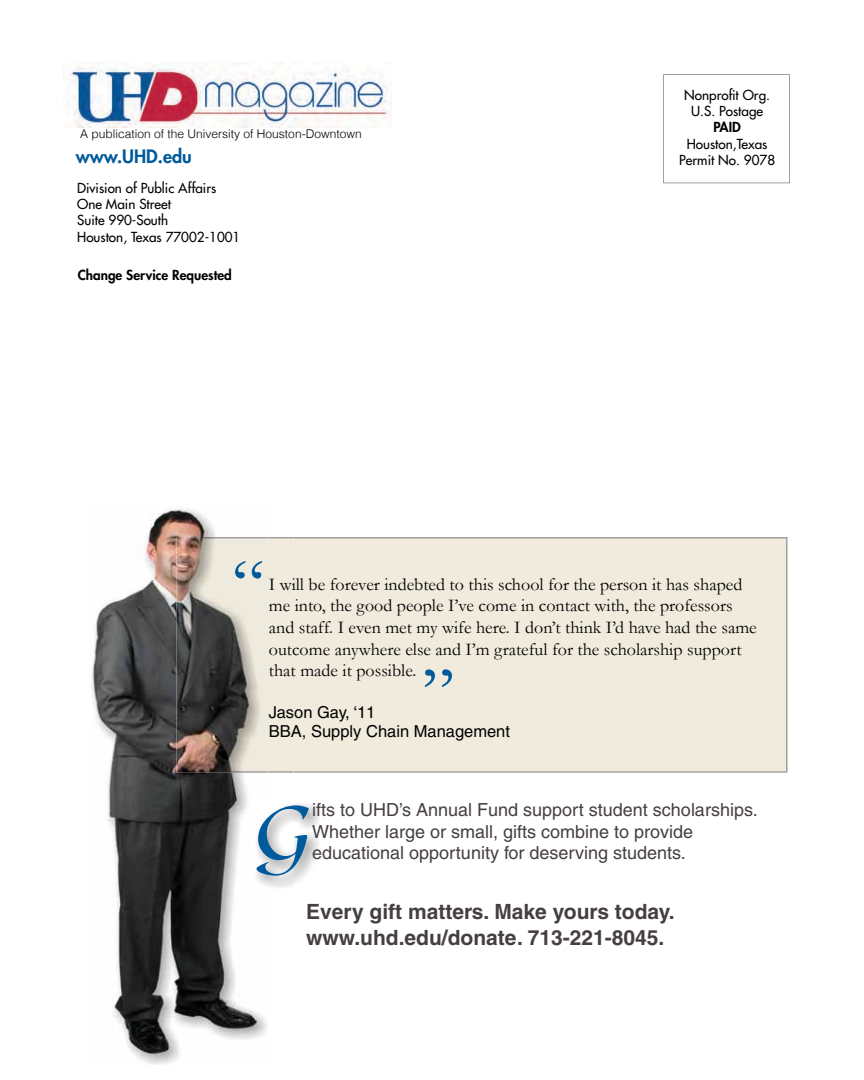
<style>
.page{position:relative;width:864px;height:1080px;background:#fff}
.page>*{position:absolute;margin:0;border:0;box-sizing:border-box;transform-origin:0 0}
.t1{font:72px "Garamond";color:#005a9c}
.t2{font:700 21px/25.2px "Helvetica";color:#463f40}
.t3{font:18px/21.6px "Garamond";color:#000}
.t4{font:18px/21.6px "Helvetica";color:#463f40}
.t5{font:800 18px "Futura";color:#005a9c}
.t6{font:16.5px/19.8px "Helvetica";color:#000}
.t7{font:13.5px/16.2px "Futura";color:#000;text-align:center}
.t8{font:800 13.5px "Futura";color:#000}
.t9{font:300 12px "Helvetica";color:#000}
</style>
<div class="page">
<div style="left:293px;top:537px;width:494px;height:236px;background:#f0ebdd"></div>
<svg style="left:664px;top:74px;width:126px;height:109px"></svg>
<img style="left:63px;top:63px;width:329px;height:65px">
<img style="left:91px;top:507px;width:177px;height:558px">
<img style="left:252px;top:801px;width:68px;height:87px">
<svg style="left:257px;top:805px;width:52px;height:71px"></svg>
<p class="t9" style="left:80px;top:126px;width:283px">A publication of the University of Houston-Downtown</p>
<p class="t5" style="left:76px;top:144px;width:118px">www.UHD.edu</p>
<p class="t7" style="left:77px;top:180px;width:165px;text-align:left">Division of Public Affairs<br>One Main Street<br>Suite 990-South<br>Houston, Texas 77002-1001</p>
<p class="t8" style="left:78px;top:266px;width:156px">Change Service Requested</p>
<p class="t7" style="left:684px;top:87px;width:87px">Nonprofit Org.<br>U.S. Postage</p>
<p class="t8" style="left:714px;top:118px;width:29px">PAID</p>
<p class="t7" style="left:679px;top:136px;width:97px">Houston,Texas<br>Permit No. 9078</p>
<h1 class="t1" style="left:232px;top:541px;width:34px">“</h1>
<p class="t3" style="left:269px;top:573px;width:489px">I will be forever indebted to this school for the person it has shaped me into, the good people I’ve come in contact with, the professors and staff. I even met my wife here. I don’t think I’d have had the same outcome anywhere else and I’m grateful for the scholarship support that made it possible.</p>
<p class="t6" style="left:269px;top:702px;width:243px">Jason Gay, ‘11<br>BBA, Supply Chain Management</p>
<h1 class="t1" style="left:422px;top:650px;width:34px">”</h1>
<p class="t4" style="left:312px;top:799px;width:447px">ifts to UHD’s Annual Fund support student scholarships.<br>Whether large or small, gifts combine to provide educational opportunity for deserving students.</p>
<p class="t2" style="left:306px;top:899px;width:370px">Every gift matters. Make yours today. www.uhd.edu/donate. 713-221-8045.</p>
</div>
